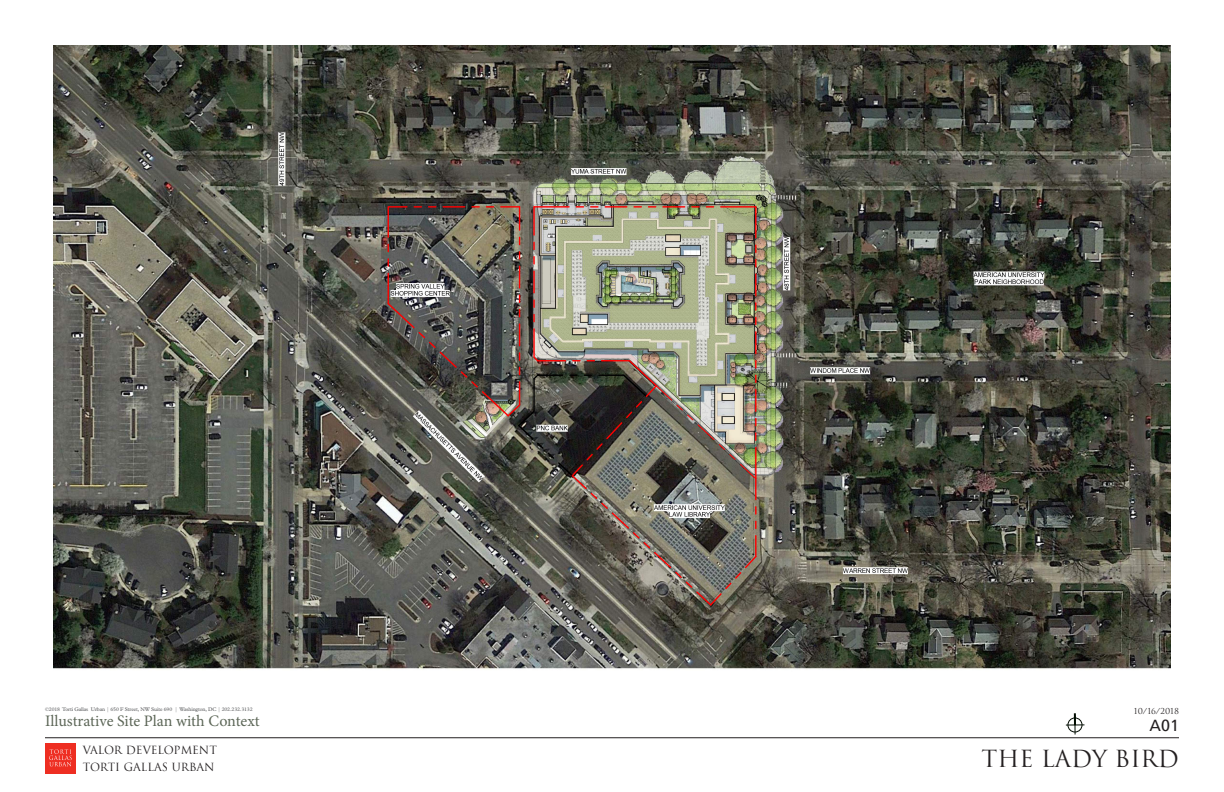
<style>
.page{position:relative;width:1224px;height:792px;background:#fff}
.page>*{position:absolute;margin:0;border:0;box-sizing:border-box;transform-origin:0 0}
.t1{font:23px "Trajan";color:#231f20}
.t2{font:16px "Minion Pro";letter-spacing:-.005em;color:#5d6758}
.t3{font:16px "Frutiger";color:#231f20}
.t4{font:11px/17px "Trajan";color:#231f20}
.t5{font:8px "Trajan";color:#231f20}
.t6{font:5.2px "Plantin MT Std";letter-spacing:-.02em;color:#57585a}
</style>
<div class="page">
<hr style="left:45px;top:738px;width:1134px;height:1px;background:#231f20">
<div style="left:45px;top:743px;width:31px;height:30px;background:#ee2e22"></div>
<svg style="left:49px;top:749px;width:23px;height:17px"></svg>
<img style="left:53px;top:45px;width:1118px;height:624px">
<svg style="left:1066px;top:713px;width:18px;height:22px"></svg>
<hr style="left:534px;top:206px;width:35px;height:2px;background:#f00">
<svg style="left:576px;top:206px;width:7px;height:2px"></svg>
<svg style="left:591px;top:206px;width:7px;height:2px"></svg>
<hr style="left:605px;top:206px;width:22px;height:2px;background:#f00">
<svg style="left:634px;top:206px;width:7px;height:2px"></svg>
<svg style="left:649px;top:206px;width:7px;height:2px"></svg>
<hr style="left:663px;top:206px;width:22px;height:2px;background:#f00">
<svg style="left:692px;top:206px;width:7px;height:2px"></svg>
<svg style="left:706px;top:206px;width:8px;height:2px"></svg>
<hr style="left:721px;top:206px;width:35px;height:2px;background:#f00">
<hr style="left:533px;top:207px;width:2px;height:28px;background:#f00">
<svg style="left:533px;top:242px;width:2px;height:7px"></svg>
<svg style="left:533px;top:257px;width:2px;height:7px"></svg>
<hr style="left:533px;top:271px;width:2px;height:22px;background:#f00">
<hr style="left:755px;top:207px;width:2px;height:31px;background:#f00">
<svg style="left:755px;top:245px;width:2px;height:7px"></svg>
<svg style="left:755px;top:260px;width:2px;height:7px"></svg>
<hr style="left:755px;top:274px;width:2px;height:22px;background:#f00">
<svg style="left:519px;top:266px;width:1px;height:22px"></svg>
<svg style="left:501px;top:206px;width:19px;height:24px"></svg>
<svg style="left:486px;top:206px;width:8px;height:2px"></svg>
<svg style="left:472px;top:206px;width:7px;height:2px"></svg>
<hr style="left:443px;top:206px;width:22px;height:2px;background:#f00">
<svg style="left:429px;top:206px;width:7px;height:2px"></svg>
<svg style="left:414px;top:206px;width:7px;height:2px"></svg>
<svg style="left:387px;top:205px;width:21px;height:47px"></svg>
<hr style="left:388px;top:273px;width:1px;height:31px;background:#f00">
<img style="left:387px;top:295px;width:370px;height:311px">
<p class="t6" style="left:45px;top:706px;width:209px">©2018 Torti Gallas Urban | 650 F Street, NW Suite 690 | Washington, DC | 202.232.3132</p>
<h2 class="t2" style="left:45px;top:710px;width:216px">Illustrative Site Plan with Context</h2>
<h3 class="t4" style="left:83px;top:741px;width:136px">VALOR DEVELOPMENT<br>TORTI GALLAS URBAN</h3>
<h3 class="t5" style="left:1134px;top:706px;width:47px">10/16/2018</h3>
<h1 class="t1" style="left:982px;top:744px;width:199px">THE LADY BIRD</h1>
<h2 class="t3" style="left:1150px;top:716px;width:31px">A01</h2>
</div>
